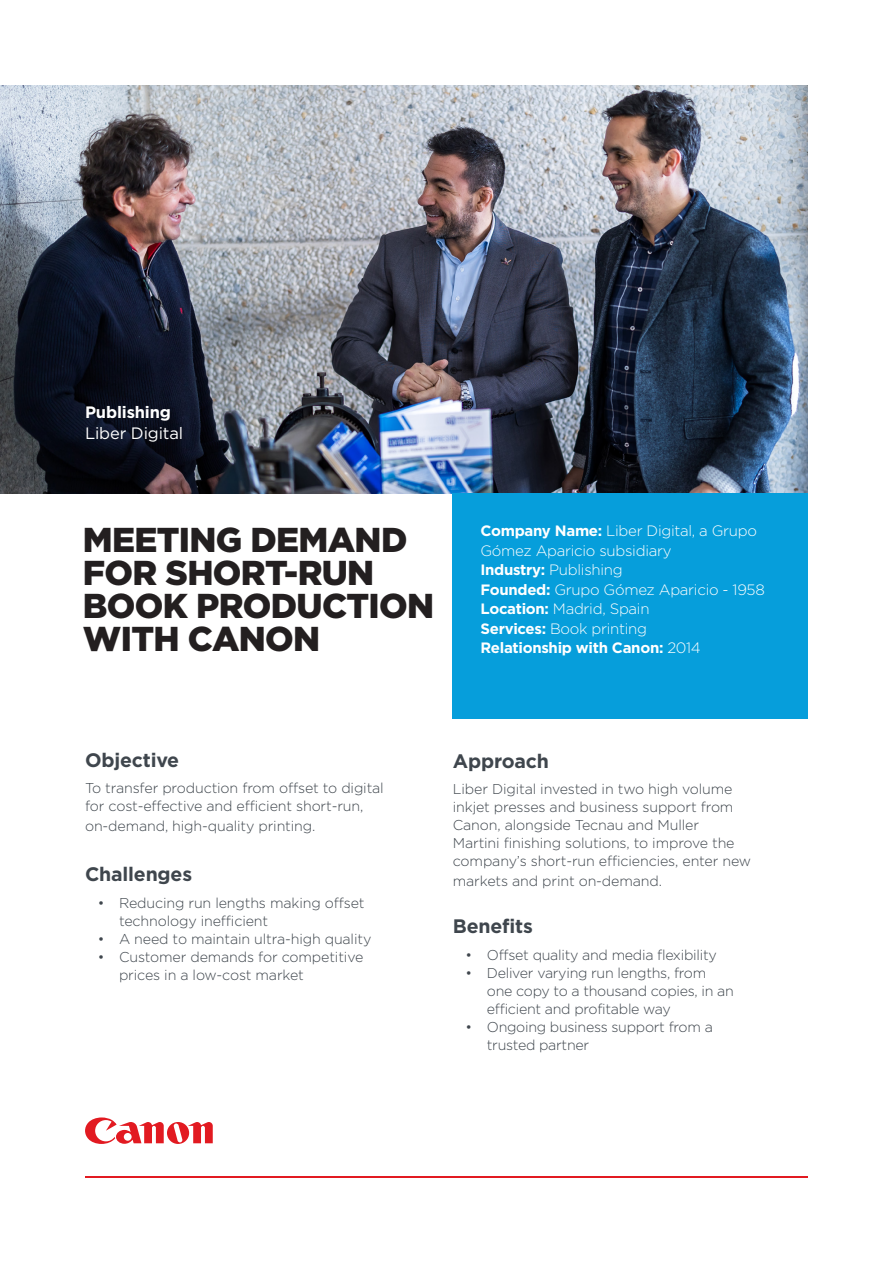
<style>
.page{position:relative;width:893px;height:1263px;background:#fff}
.page>*{position:absolute;margin:0;border:0;box-sizing:border-box;transform-origin:0 0}
.t1{font:900 34.5px/33px "Gotham";letter-spacing:-.02em;color:#231f20}
.Body_Copy{font:700 19.5px "Gotham";letter-spacing:-.01em;color:#3f464d}
.t2{font:16.5px "Gotham";letter-spacing:-.01em;color:#fff}
.t3{font:700 16.5px "Gotham";letter-spacing:-.01em;color:#fff}
.Body_Copy-2{font:300 15px/19.5px "Gotham";letter-spacing:-.02em;color:#fff}
.Body_Copy-3{font:700 15px "Gotham";letter-spacing:-.02em;color:#fff}
.Body_Copy-4{font:300 14.25px/18px "Gotham";letter-spacing:-.01em;color:#3f464d}
.s1{font-weight:700}
.s2{font-weight:300}
</style>
<div class="page">
<svg style="left:85px;top:1117px;width:128px;height:27px"></svg>
<hr style="left:85px;top:1176px;width:723px;height:2px;background:#e21a21">
<img style="left:0;top:85px;width:808px;height:408px">
<div style="left:453px;top:493px;width:355px;height:226px;background:#069edb"></div>
<p class="t3" style="left:85px;top:402px;width:87px">Publishing</p>
<p class="t2" style="left:85px;top:424px;width:100px">Liber Digital</p>
<p class="t1" style="left:83px;top:522px;width:353px">MEETING DEMAND<br>FOR SHORT-RUN<br>BOOK PRODUCTION<br>WITH CANON</p>
<p class="Body_Copy-2" style="left:480px;top:521px;width:278px"><span class="s1">Company Name:</span> Liber Digital, a Grupo<br>Gómez Aparicio subsidiary</p>
<p class="Body_Copy-2" style="left:480px;top:560px;width:144px"><span class="s1">Industry:</span> Publishing</p>
<p class="Body_Copy-2" style="left:480px;top:580px;width:286px"><span class="s1">Founded:</span> Grupo Gómez Aparicio - 1958</p>
<p class="Body_Copy-2" style="left:480px;top:599px;width:171px"><span class="s1">Location:</span> Madrid, Spain</p>
<p class="Body_Copy-2" style="left:480px;top:619px;width:168px"><span class="s1">Services:</span> Book printing</p>
<p class="Body_Copy-3" style="left:480px;top:638px;width:222px">Relationship with Canon: <span class="s2">2014</span></p>
<p class="Body_Copy" style="left:85px;top:747px;width:96px">Objective</p>
<p class="Body_Copy-4" style="left:85px;top:779px;width:300px">To transfer production from offset to digital for cost-effective and efficient short-run,</p>
<p class="Body_Copy-4" style="left:85px;top:816px;width:232px">on-demand, high-quality printing.</p>
<p class="Body_Copy" style="left:85px;top:861px;width:109px">Challenges</p>
<p class="Body_Copy-4" style="left:119px;top:893px;width:247px;text-indent:-21px">• Reducing run lengths making offset technology inefficient</p>
<p class="Body_Copy-4" style="left:98px;top:929px;width:275px">• A need to maintain ultra-high quality</p>
<p class="Body_Copy-4" style="left:119px;top:947px;width:246px;text-indent:-21px">• Customer demands for competitive prices in a low-cost market</p>
<p class="Body_Copy" style="left:453px;top:748px;width:97px">Approach</p>
<p class="Body_Copy-4" style="left:453px;top:780px;width:300px">Liber Digital invested in two high volume inkjet presses and business support from Canon, alongside Tecnau and Muller<br>Martini finishing solutions, to improve the company’s short-run efficiencies, enter new</p>
<p class="Body_Copy-4" style="left:453px;top:872px;width:211px">markets and print on-demand.</p>
<p class="Body_Copy" style="left:453px;top:913px;width:81px">Benefits</p>
<p class="Body_Copy-4" style="left:466px;top:946px;width:253px">• Offset quality and media flexibility</p>
<p class="Body_Copy-4" style="left:487px;top:964px;width:248px;text-indent:-21px">• Deliver varying run lengths, from one copy to a thousand copies, in an efficient and profitable way</p>
<p class="Body_Copy-4" style="left:487px;top:1018px;width:227px;text-indent:-21px">• Ongoing business support from a trusted partner</p>
</div>
